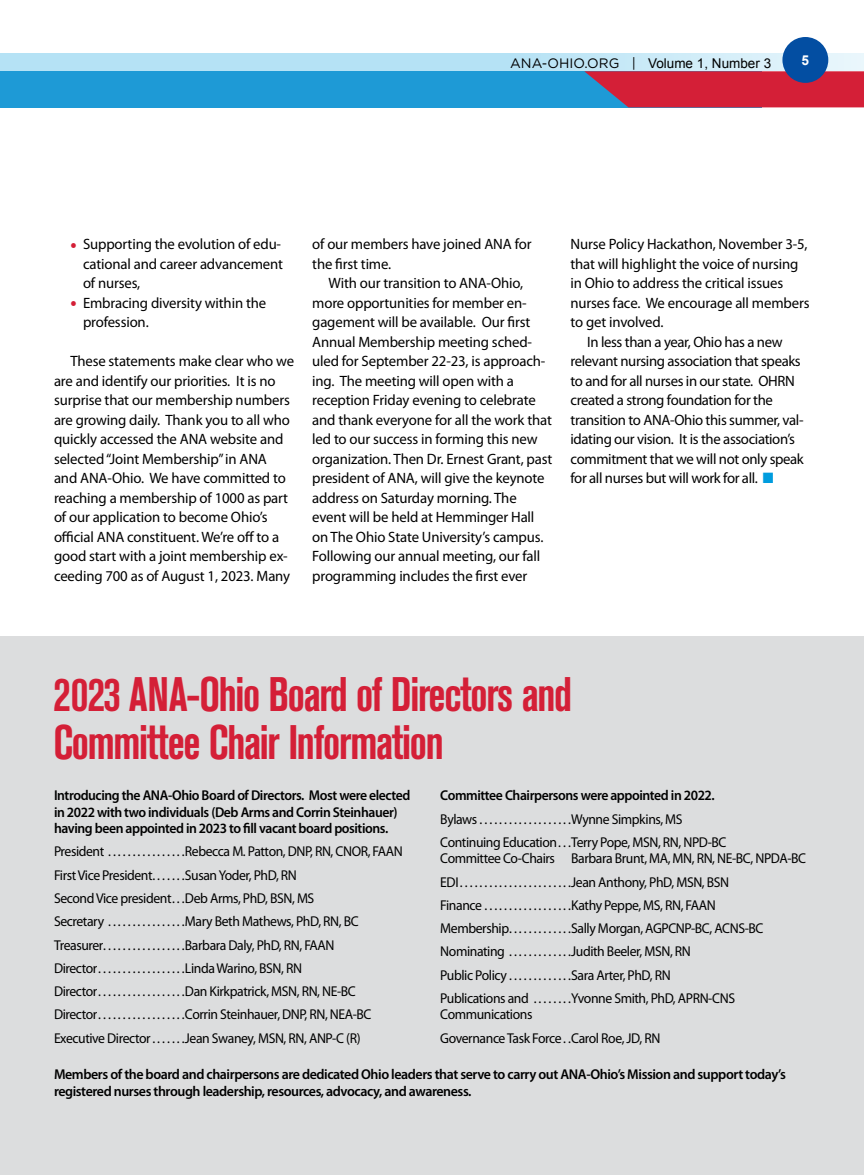
<style>
.page{position:relative;width:864px;height:1175px;background:#fff}
.page>*{position:absolute;margin:0;border:0;box-sizing:border-box;transform-origin:0 0}
.t1{font:700 condensed 48px/48px "Akzidenz Grotesk BE";letter-spacing:-.03em;color:#d41f37;scale:.9 1}
.t2{font:15px/19.5px "Myriad Pro";letter-spacing:-.01em;color:#000}
.t3{font:14.25px/23.2px "Myriad Pro";letter-spacing:-.03em;color:#000;scale:.96 1}
.t4{font:600 14.25px/16.5px "Myriad Pro";letter-spacing:-.03em;color:#000;scale:.96 1}
.t5{font:600 14.25px/16.5px "Myriad Pro";letter-spacing:-.03em;color:#000}
.t6{font:700 13.65px "Arial";color:#fff}
.t7{font:13.5px "Arial";color:#000}
.s1{font-family:"Gotham";font-size:13.65px}
.s2{font-weight:600;font-size:21px;color:#d41f37}
.s3{color:#009cde}
</style>
<div class="page">
<div style="left:0;top:71px;width:761px;height:36px;background:#1e9ad6"></div>
<svg style="left:584px;top:71px;width:280px;height:36px;background:#c32a45"></svg>
<svg style="left:1px;top:53px;width:863px;height:18px;background:#bee5f6"></svg>
<div style="left:782px;top:37px;width:46px;height:46px;background:#034ea2;border-radius:50%"></div>
<svg style="left:0;top:53px;width:1px;height:18px"></svg>
<div style="left:0;top:636px;width:864px;height:538px;background:#dcddde"></div>
<p class="t7" style="left:510px;top:54px;width:263px"><span class="s1">ANA-OHIO.ORG |</span> Volume 1, Number 3</p>
<p class="t6" style="left:802px;top:51px;width:9px">5</p>
<p class="t2" style="left:83px;top:235px;width:201px;text-align:justify;text-indent:-12px"><span class="s2">•</span> Supporting the evolution of edu&shy;cational and career advancement of nurses,</p>
<p class="t2" style="left:83px;top:293px;width:185px;text-indent:-12px"><span class="s2">•</span> Embracing diversity within the profession.</p>
<p class="t2" style="left:54px;top:352px;width:242px;text-indent:16px">These statements make clear who we are and identify our priorities. It is no surprise that our membership numbers are growing daily. Thank you to all who quickly accessed the ANA website and selected “Joint Membership” in ANA<br>and ANA-Ohio. We have committed to reaching a membership of 1000 as part of our application to become Ohio’s official ANA constituent. We’re off to a good start with a joint membership ex&shy;ceeding 700 as of August 1, 2023. Many</p>
<p class="t2" style="left:312px;top:235px;width:221px">of our members have joined ANA for the first time.</p>
<p class="t2" style="left:312px;top:274px;width:242px;text-indent:16px">With our transition to ANA-Ohio, more opportunities for member en&shy;gagement will be available. Our first Annual Membership meeting sched&shy;uled for September 22-23, is approach&shy;ing. The meeting will open with a reception Friday evening to celebrate and thank everyone for all the work that led to our success in forming this new organization. Then Dr. Ernest Grant, past president of ANA, will give the keynote address on Saturday morning. The event will be held at Hemminger Hall on The Ohio State University’s campus.<br>Following our annual meeting, our fall programming includes the first ever</p>
<p class="t2" style="left:571px;top:235px;width:239px">Nurse Policy Hackathon, November 3-5,</p>
<p class="t2" style="left:571px;top:254px;width:229px">that will highlight the voice of nursing</p>
<p class="t2" style="left:571px;top:274px;width:214px">in Ohio to address the critical issues</p>
<p class="t2" style="left:571px;top:293px;width:241px">nurses face. We encourage all members</p>
<p class="t2" style="left:571px;top:313px;width:95px">to get involved.</p>
<p class="t2" style="left:587px;top:332px;width:197px">In less than a year, Ohio has a new</p>
<p class="t2" style="left:571px;top:352px;width:232px">relevant nursing association that speaks</p>
<p class="t2" style="left:571px;top:371px;width:226px">to and for all nurses in our state. OHRN</p>
<p class="t2" style="left:571px;top:391px;width:204px">created a strong foundation for the</p>
<p class="t2" style="left:571px;top:410px;width:235px">transition to ANA-Ohio this summer, val-</p>
<p class="t2" style="left:571px;top:430px;width:226px">idating our vision. It is the association’s</p>
<p class="t2" style="left:571px;top:449px;width:235px">commitment that we will not only speak</p>
<p class="t2" style="left:571px;top:469px;width:205px">for all nurses but will work for all. <span class="s3">■</span></p>
<h1 class="t1" style="left:54px;top:670px;width:578px">2023 ANA-Ohio Board of Directors and<br>Committee Chair Information</h1>
<p class="t4" style="left:54px;top:787px;width:373px">Introducing the ANA-Ohio Board of Directors. Most were elected in 2022 with two individuals (Deb Arms and Corrin Steinhauer) having been appointed in 2023 to fill vacant board positions.</p>
<p class="t3" style="left:54px;top:840px;width:58px">President................</p>
<p class="t3" style="left:185px;top:840px;width:228px">Rebecca M. Patton, DNP, RN, CNOR, FAAN</p>
<p class="t3" style="left:54px;top:863px;width:106px">First Vice President.......</p>
<p class="t3" style="left:54px;top:863px;width:273px;text-indent:131px">Susan Yoder, PhD, RN<br>Second Vice president... Deb Arms, PhD, BSN, MS<br>Secretary................</p>
<p class="t3" style="left:185px;top:910px;width:182px">Mary Beth Mathews, PhD, RN, BC</p>
<p class="t3" style="left:54px;top:933px;width:55px">Treasurer.................</p>
<p class="t3" style="left:185px;top:933px;width:157px">Barbara Daly, PhD, RN, FAAN</p>
<p class="t3" style="left:54px;top:956px;width:49px">Director..................</p>
<p class="t3" style="left:185px;top:956px;width:124px">Linda Warino, BSN, RN</p>
<p class="t3" style="left:54px;top:980px;width:49px">Director..................</p>
<p class="t3" style="left:185px;top:980px;width:180px">Dan Kirkpatrick, MSN, RN, NE-BC</p>
<p class="t3" style="left:54px;top:1003px;width:49px">Director..................</p>
<p class="t3" style="left:185px;top:1003px;width:196px">Corrin Steinhauer, DNP, RN, NEA-BC</p>
<p class="t3" style="left:54px;top:1026px;width:104px">Executive Director.......</p>
<p class="t3" style="left:185px;top:1026px;width:184px">Jean Swaney, MSN, RN, ANP-C (R)</p>
<p class="t4" style="left:440px;top:787px;width:287px">Committee Chairpersons were appointed in 2022.</p>
<p class="t3" style="left:440px;top:807px;width:42px">Bylaws...................</p>
<p class="t3" style="left:440px;top:807px;width:300px;text-indent:131px">Wynne Simpkins, MS<br>Continuing Education... Terry Pope, MSN, RN, NPD-BC</p>
<p class="t3" style="left:440px;top:847px;width:383px">Committee Co-Chairs Barbara Brunt, MA, MN, RN, NE-BC, NPDA-BC<br>EDI.......................</p>
<p class="t3" style="left:571px;top:870px;width:166px">Jean Anthony, PhD, MSN, BSN</p>
<p class="t3" style="left:440px;top:893px;width:48px">Finance..................</p>
<p class="t3" style="left:571px;top:893px;width:152px">Kathy Peppe, MS, RN, FAAN</p>
<p class="t3" style="left:440px;top:917px;width:75px">Membership.............</p>
<p class="t3" style="left:571px;top:917px;width:202px">Sally Morgan, AGPCNP-BC, ACNS-BC</p>
<p class="t3" style="left:440px;top:940px;width:73px">Nominating .............</p>
<p class="t3" style="left:571px;top:940px;width:126px">Judith Beeler, MSN, RN</p>
<p class="t3" style="left:440px;top:963px;width:76px">Public Policy .............</p>
<p class="t3" style="left:571px;top:963px;width:105px">Sara Arter, PhD, RN</p>
<p class="t3" style="left:440px;top:986px;width:99px">Publications and ........</p>
<p class="t3" style="left:571px;top:986px;width:172px">Yvonne Smith, PhD, APRN-CNS</p>
<p class="t3" style="left:440px;top:1003px;width:231px">Communications<br>Governance Task Force.. Carol Roe, JD, RN</p>
<p class="t5" style="left:54px;top:1066px;width:733px">Members of the board and chairpersons are dedicated Ohio leaders that serve to carry out ANA-Ohio’s Mission and support today’s registered nurses through leadership, resources, advocacy, and awareness.</p>
</div>
